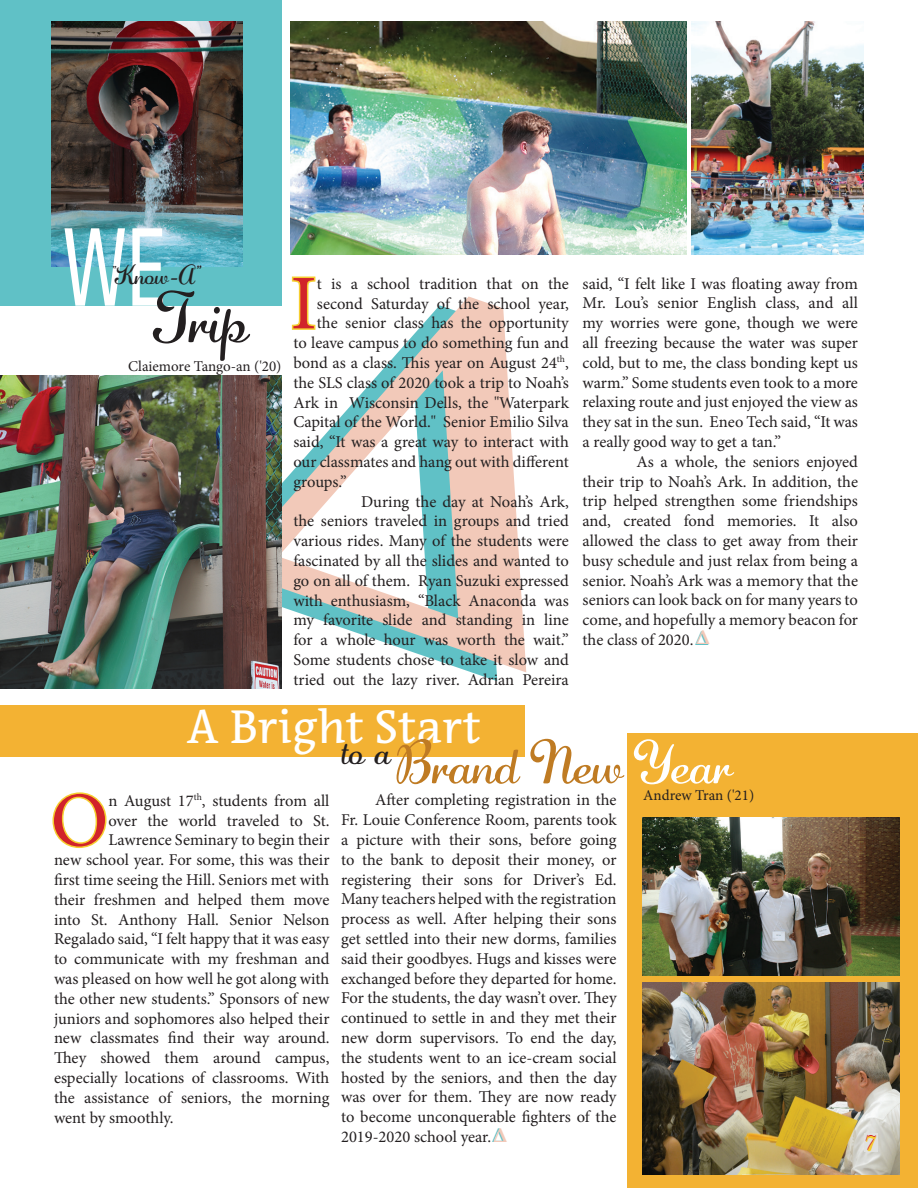
<style>
.page{position:relative;width:918px;height:1188px;background:#fff}
.page>*{position:absolute;margin:0;border:0;box-sizing:border-box;transform-origin:0 0}
.t1{font:106.95px "Adelle Sans Cnd";color:#fff;scale:.76 1}
.t2{font:77.4px "Minion Pro";color:#d1232a}
.t3{font:66.9px "Adage Script JF";color:#231f20}
.t4{font:57px "Adage Script JF";color:#bf7b23}
.t5{font:46.5px "Acuta";color:#fff}
.t6{font:38.55px "Adage Script JF";color:#231f20}
.t7{font:25.65px "Adage Script JF";color:#231f20}
.t8{font:24px "Adage Script JF";color:#d1232a}
.t9{font:expanded 19.5px "Acme Gothic";color:#60c1c6}
.t10{font:16.5px/19.8px "Minion Pro";letter-spacing:-.005em;color:#231f20;text-align:justify}
.t11{font:15px "Minion Pro";letter-spacing:-.005em;color:#231f20}
.s1{color:#fff}
</style>
<div class="page">
<div style="left:627px;top:734px;width:291px;height:454px;background:#f3b233"></div>
<div style="left:0;top:0;width:281px;height:305px;background:#60c1c6"></div>
<img style="left:51px;top:21px;width:192px;height:245px">
<svg style="left:52px;top:792px;width:55px;height:56px"></svg>
<img style="left:290px;top:21px;width:396px;height:233px">
<img style="left:1px;top:376px;width:280px;height:312px">
<div style="left:0;top:705px;width:525px;height:51px;background:#f3b233"></div>
<img style="left:642px;top:983px;width:257px;height:191px">
<img style="left:642px;top:817px;width:257px;height:159px">
<img style="left:692px;top:21px;width:172px;height:233px">
<div style="left:864px;top:1133px;width:14px;height:19px;background:#e0e1df"></div>
<svg style="left:198px;top:260px;width:118px;height:421px"></svg>
<p class="t1" style="left:63px;top:191px;width:136px">WE</p>
<p class="t7" style="left:114px;top:258px;width:89px">Know-A"</p>
<p class="t3" style="left:152px;top:275px;width:97px">Trip</p>
<p class="t11" style="left:128px;top:356px;width:155px">Claiemore Tango-an ('20)</p>
<p class="t2" style="left:290px;top:252px;width:28px">I</p>
<p class="t10" style="left:317px;top:274px;width:254px">t is a school tradition that on the</p>
<p class="t10" style="left:317px;top:293px;width:254px">second Saturday of the school year,</p>
<p class="t10" style="left:317px;top:313px;width:254px">the senior class has the opportunity</p>
<p class="t10" style="left:293px;top:333px;width:277px">to leave campus to do something fun and</p>
<p class="t10" style="left:293px;top:353px;width:277px">bond as a class. This year on August 24<sup>th</sup>,</p>
<p class="t10" style="left:293px;top:373px;width:277px">the SLS class of 2020 took a trip to Noah’s</p>
<p class="t10" style="left:293px;top:392px;width:277px">Ark in Wisconsin Dells, the "Waterpark</p>
<p class="t10" style="left:293px;top:412px;width:277px">Capital of the World." Senior Emilio Silva</p>
<p class="t10" style="left:293px;top:432px;width:277px">said, “It was a great way to interact with</p>
<p class="t10" style="left:293px;top:452px;width:277px">our classmates and hang out with different</p>
<p class="t10" style="left:293px;top:472px;width:55px">groups.”</p>
<p class="t10" style="left:293px;top:491px;width:277px;text-indent:68px">During the day at Noah’s Ark, the seniors traveled in groups and tried various rides. Many of the students were fascinated by all the slides and wanted to go on all of them. Ryan Suzuki expressed with enthusiasm, “Black Anaconda was my favorite slide and standing in line for a whole hour was worth the wait.” Some students chose to take it slow and tried out the lazy river. Adrian Pereira</p>
<p class="t10" style="left:583px;top:274px;width:277px">said, “I felt like I was floating away from Mr. Lou’s senior English class, and all my worries were gone, though we were all freezing because the water was super cold, but to me, the class bonding kept us warm.” Some students even took to a more relaxing route and just enjoyed the view as they sat in the sun. Eneo Tech said, “It was a really good way to get a tan.”</p>
<p class="t10" style="left:583px;top:452px;width:277px;text-indent:54px">As a whole, the seniors enjoyed their trip to Noah’s Ark. In addition, the trip helped strengthen some friendships and, created fond memories. It also allowed the class to get away from their busy schedule and just relax from being a senior. Noah’s Ark was a memory that the seniors can look back on for many years to come, and hopefully a memory beacon for the class of 2020.</p>
<p class="t9" style="left:695px;top:623px;width:16px">Δ</p>
<p class="t5" style="left:187px;top:699px;width:295px">A Bright Start</p>
<p class="t6" style="left:342px;top:725px;width:50px">to a</p>
<p class="t4" style="left:396px;top:726px;width:336px">Brand New <span class="s1">Year</span></p>
<p class="t2" style="left:51px;top:769px;width:59px">O</p>
<p class="t10" style="left:108px;top:791px;width:223px">n August 17<sup>th</sup>, students from all</p>
<p class="t10" style="left:108px;top:811px;width:223px">over the world traveled to St.</p>
<p class="t10" style="left:108px;top:830px;width:223px">Lawrence Seminary to begin their</p>
<p class="t10" style="left:54px;top:850px;width:277px">new school year. For some, this was their</p>
<p class="t10" style="left:54px;top:870px;width:277px">first time seeing the Hill. Seniors met with</p>
<p class="t10" style="left:54px;top:890px;width:277px">their freshmen and helped them move</p>
<p class="t10" style="left:54px;top:910px;width:277px">into St. Anthony Hall. Senior Nelson</p>
<p class="t10" style="left:54px;top:929px;width:277px">Regalado said, “I felt happy that it was easy</p>
<p class="t10" style="left:54px;top:949px;width:277px">to communicate with my freshman and</p>
<p class="t10" style="left:54px;top:969px;width:277px">was pleased on how well he got along with</p>
<p class="t10" style="left:54px;top:989px;width:277px">the other new students.” Sponsors of new</p>
<p class="t10" style="left:54px;top:1009px;width:277px">juniors and sophomores also helped their</p>
<p class="t10" style="left:54px;top:1028px;width:277px">new classmates find their way around.</p>
<p class="t10" style="left:54px;top:1048px;width:277px">They showed them around campus,</p>
<p class="t10" style="left:54px;top:1068px;width:277px">especially locations of classrooms. With</p>
<p class="t10" style="left:54px;top:1088px;width:277px">the assistance of seniors, the morning</p>
<p class="t10" style="left:54px;top:1108px;width:121px">went by smoothly.</p>
<p class="t10" style="left:341px;top:790px;width:277px;text-indent:34px">After completing registration in the Fr. Louie Conference Room, parents took a picture with their sons, before going to the bank to deposit their money, or registering their sons for Driver’s Ed.<br>Many teachers helped with the registration process as well. After helping their sons get settled into their new dorms, families said their goodbyes. Hugs and kisses were exchanged before they departed for home.<br>For the students, the day wasn’t over. They continued to settle in and they met their new dorm supervisors. To end the day, the students went to an ice-cream social hosted by the seniors, and then the day was over for them. They are now ready to become unconquerable fighters of the 2019-2020 school year.</p>
<p class="t9" style="left:492px;top:1121px;width:16px">Δ</p>
<p class="t11" style="left:643px;top:785px;width:112px">Andrew Tran ('21)</p>
<p class="t8" style="left:864px;top:1126px;width:14px">7</p>
</div>
